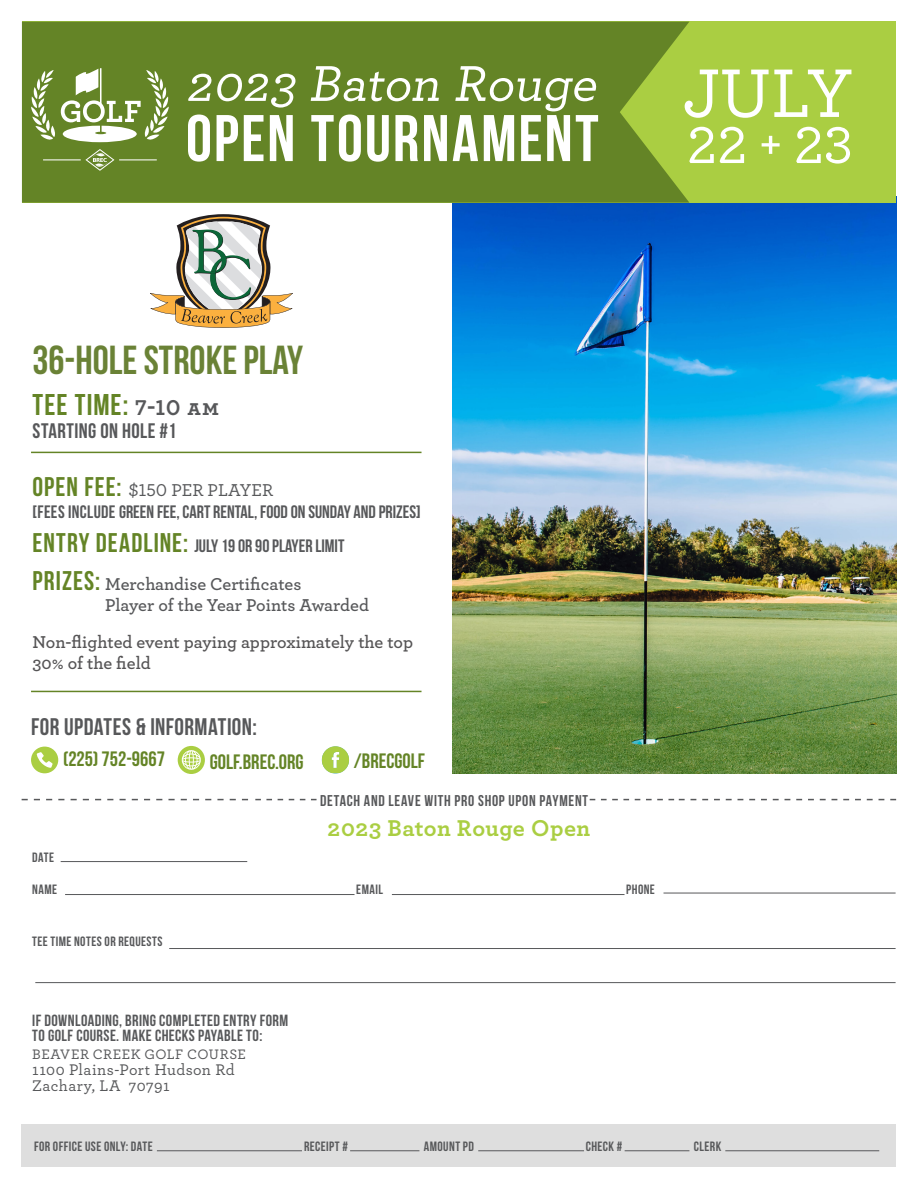
<style>
.page{position:relative;width:918px;height:1188px;background:#fff}
.page>*{position:absolute;margin:0;border:0;box-sizing:border-box;transform-origin:0 0}
.t1{font:500 72px "Archer";color:#fff}
.t2{font:700 65.7px "Bebas Neue";letter-spacing:.03em;color:#fff}
.t3{font:500 54.15px "Archer";color:#fff}
.t4{font:italic 500 52.8px "Archer";color:#fff}
.t5{font:40.5px "Bebas Neue";color:#6a8236}
.t6{font:700 30px "Bebas Neue";letter-spacing:.035em;color:#648426}
.t7{font:24px "Bebas Neue";letter-spacing:.02em;color:#57585a}
.t8{font:700 24px "Archer";letter-spacing:.02em;color:#aace42}
.t9{font:700 21px "Bebas Neue";letter-spacing:.015em;color:#57585a}
.t10{font:700 20.85px "Bebas Neue";color:#648426}
.t11{font:18px "Bebas Neue";color:#57585a}
.t12{font:600 18px "Archer";color:#57585a}
.t13{font:600 18px "Archer";color:#555455}
.t14{font:500 18px "Archer";color:#58595b}
.t15{font:16.2px/14.4px "Bebas Neue";letter-spacing:.025em;color:#57585a}
.t16{font:500 16.2px "Archer";letter-spacing:.025em;color:#57585a}
.t17{font:15.6px "Bebas Neue";letter-spacing:.045em;color:#57585a}
.t18{font:500 14.4px "Archer";letter-spacing:.035em;color:#57585a}
.t19{font:13.5px "Bebas Neue";letter-spacing:.03em;color:#57585a}
.t20{font:700 13.5px "Bebas Neue";letter-spacing:.03em;color:#57585a}
.s1{font-family:"Archer";font-size:22.5px;color:#57585a}
.s2{font-family:"Bebas Neue";font-weight:700;font-size:27px;color:#648426}
.s3{font-weight:700;font-size:27px;color:#648426}
.s4{font-weight:400}
</style>
<div class="page">
<img style="left:453px;top:203px;width:443px;height:571px">
<svg style="left:22px;top:799px;width:226px;height:1px"></svg>
<div style="left:22px;top:1124px;width:874px;height:42px;background:#dedede"></div>
<div style="left:22px;top:22px;width:874px;height:181px;background:#aace42"></div>
<div style="left:22px;top:22px;width:667px;height:181px;background:#648426"></div>
<hr style="left:31px;top:452px;width:391px;height:1px;background:#648426">
<hr style="left:31px;top:691px;width:391px;height:1px;background:#648426">
<svg style="left:178px;top:746px;width:27px;height:28px"></svg>
<svg style="left:322px;top:746px;width:27px;height:28px"></svg>
<svg style="left:31px;top:747px;width:27px;height:26px"></svg>
<hr style="left:725px;top:1151px;width:154px;height:1px;background:#57585a">
<hr style="left:157px;top:1151px;width:145px;height:1px;background:#57585a">
<hr style="left:625px;top:1151px;width:64px;height:1px;background:#57585a">
<hr style="left:478px;top:1151px;width:106px;height:1px;background:#57585a">
<hr style="left:350px;top:1151px;width:69px;height:1px;background:#57585a">
<hr style="left:61px;top:861px;width:186px;height:1px;background:#57585a">
<hr style="left:65px;top:894px;width:290px;height:1px;background:#57585a">
<hr style="left:392px;top:894px;width:233px;height:1px;background:#57585a">
<hr style="left:664px;top:893px;width:232px;height:1px;background:#57585a">
<hr style="left:169px;top:948px;width:727px;height:1px;background:#57585a">
<hr style="left:35px;top:982px;width:861px;height:1px;background:#57585a">
<svg style="left:590px;top:799px;width:306px;height:1px"></svg>
<svg style="left:255px;top:799px;width:62px;height:1px"></svg>
<svg style="left:150px;top:214px;width:143px;height:114px"></svg>
<hr style="left:43px;top:159px;width:38px;height:1px;background:#fff">
<hr style="left:119px;top:159px;width:38px;height:1px;background:#fff">
<svg style="left:85px;top:149px;width:29px;height:22px"></svg>
<hr style="left:100px;top:68px;width:2px;height:38px;background:#fff">
<svg style="left:31px;top:69px;width:138px;height:73px;background:#92a967"></svg>
<p class="t4" style="left:186px;top:45px;width:423px">2023 Baton Rouge</p>
<p class="t2" style="left:186px;top:102px;width:414px">OPEN TOURNAMENT</p>
<p class="t1" style="left:682px;top:41px;width:172px">JULY</p>
<p class="t3" style="left:687px;top:106px;width:167px">22 + 23</p>
<p class="t5" style="left:33px;top:338px;width:272px">36-HOLE STROKE PLAY</p>
<p class="t6" style="left:33px;top:388px;width:188px">TEE TIME: <span class="s1">7-10 am</span></p>
<p class="t9" style="left:33px;top:419px;width:145px">STARTING ON HOLE #1</p>
<p class="t14" style="left:33px;top:477px;width:242px"><span class="s2">OPEN FEE:</span> $150 PER PLAYER</p>
<p class="t11" style="left:33px;top:502px;width:390px">[FEES INCLUDE GREEN FEE, CART RENTAL, FOOD ON SUNDAY AND PRIZES]</p>
<p class="t11" style="left:33px;top:536px;width:313px"><span class="s3">ENTRY DEADLINE:</span> JULY 19 OR 90 PLAYER LIMIT</p>
<p class="t12" style="left:33px;top:570px;width:270px"><span class="s2">PRIZES:</span> Merchandise Certificates</p>
<p class="t12" style="left:105px;top:592px;width:265px">Player of the Year Points Awarded</p>
<p class="t13" style="left:33px;top:628px;width:382px">Non-flighted event paying approximately the top</p>
<p class="t13" style="left:33px;top:650px;width:120px">30% of the field</p>
<p class="t7" style="left:31px;top:713px;width:227px">FOR UPDATES &amp; INFORMATION:</p>
<p class="t10" style="left:63px;top:748px;width:103px">(225) 752-9667</p>
<p class="t10" style="left:210px;top:750px;width:95px">GOLF.BREC.ORG</p>
<p class="t10" style="left:354px;top:749px;width:73px">/BRECGOLF</p>
<p class="t17" style="left:320px;top:792px;width:269px">DETACH AND LEAVE WITH PRO SHOP UPON PAYMENT</p>
<p class="t8" style="left:328px;top:809px;width:264px">2023 Baton Rouge Open</p>
<p class="t19" style="left:32px;top:850px;width:23px">DATE</p>
<p class="t19" style="left:32px;top:882px;width:26px">NAME</p>
<p class="t19" style="left:356px;top:882px;width:28px">EMAIL</p>
<p class="t19" style="left:626px;top:882px;width:30px">PHONE</p>
<p class="t19" style="left:32px;top:934px;width:132px">TEE TIME NOTES OR REQUESTS</p>
<p class="t15" style="left:32px;top:1013px;width:257px">IF DOWNLOADING, BRING COMPLETED ENTRY FORM<br>TO GOLF COURSE. MAKE CHECKS PAYABLE TO:</p>
<p class="t18" style="left:32px;top:1044px;width:215px">BEAVER CREEK GOLF COURSE</p>
<p class="t16" style="left:32px;top:1058px;width:204px">1100 Plains-Port Hudson Rd</p>
<p class="t16" style="left:32px;top:1074px;width:139px">Zachary, LA 70791</p>
<p class="t20" style="left:34px;top:1139px;width:120px">FOR OFFICE USE ONLY: <span class="s4">DATE</span></p>
<p class="t19" style="left:304px;top:1139px;width:45px">RECEIPT #</p>
<p class="t19" style="left:424px;top:1139px;width:52px">AMOUNT PD</p>
<p class="t19" style="left:586px;top:1139px;width:38px">CHECK #</p>
<p class="t19" style="left:694px;top:1139px;width:29px">CLERK</p>
</div>
